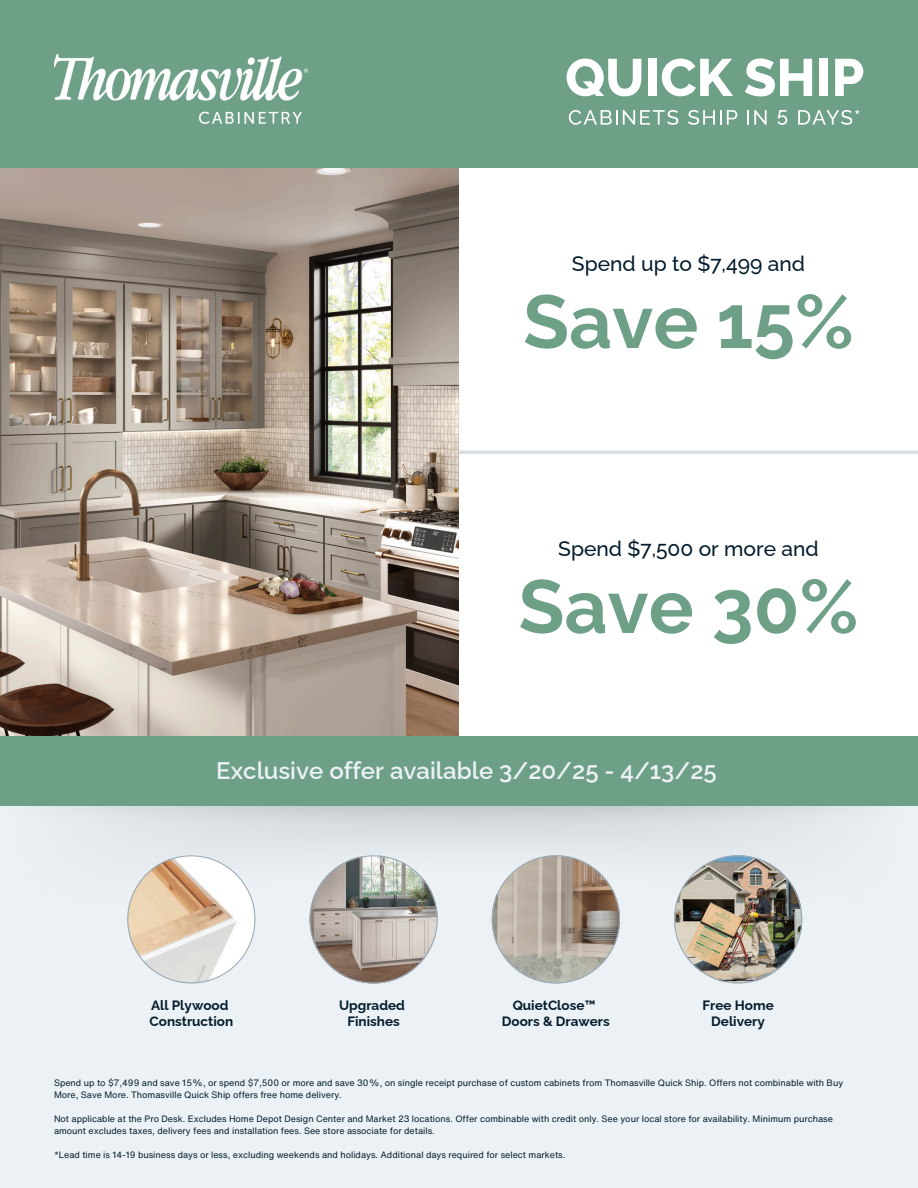
<style>
.page{position:relative;width:918px;height:1188px;background:#ebf1f5}
.page>*{position:absolute;margin:0;border:0;box-sizing:border-box;transform-origin:0 0}
.t1{font:700 75px "Raleway";color:#6e9f87}
.t2{font:600 24px "Raleway";color:#ebf1f5}
.t3{font:500 21px "Raleway";color:#041c2c}
.t4{font:700 13.5px/15.8px "Raleway";color:#041c2c;text-align:center}
.t5{font:9px/12px "Helvetica Now Text";color:#041c2c}
</style>
<div class="page">
<div style="left:459px;top:168px;width:459px;height:568px;background:#fff"></div>
<img style="left:0;top:168px;width:459px;height:568px">
<div style="left:0;top:737px;width:918px;height:69px;background:#6e9f87"></div>
<svg style="left:459px;top:450px;width:459px;height:4px;background:#dce2e6"></svg>
<svg style="left:127px;top:855px;width:128px;height:129px"></svg>
<svg style="left:309px;top:855px;width:129px;height:129px"></svg>
<svg style="left:492px;top:855px;width:128px;height:129px"></svg>
<img style="left:674px;top:855px;width:128px;height:129px">
<div style="left:0;top:0;width:918px;height:168px;background:#6e9f87"></div>
<img style="left:54px;top:54px;width:254px;height:70px">
<svg style="left:569px;top:110px;width:109px;height:15px"></svg>
<svg style="left:688px;top:110px;width:49px;height:15px"></svg>
<svg style="left:747px;top:110px;width:20px;height:15px"></svg>
<svg style="left:777px;top:110px;width:10px;height:15px"></svg>
<svg style="left:798px;top:110px;width:61px;height:15px"></svg>
<svg style="left:567px;top:59px;width:74px;height:37px"></svg>
<div style="left:648px;top:59px;width:9px;height:37px;background:#fff"></div>
<svg style="left:662px;top:59px;width:71px;height:37px"></svg>
<svg style="left:745px;top:58px;width:67px;height:38px"></svg>
<div style="left:819px;top:59px;width:9px;height:37px;background:#fff"></div>
<svg style="left:835px;top:59px;width:28px;height:37px"></svg>
<p class="t3" style="left:572px;top:251px;width:235px">Spend up to $7,499 and</p>
<h4 class="t1" style="left:523px;top:278px;width:332px">Save 15%</h4>
<h4 class="t3" style="left:558px;top:536px;width:262px">Spend $7,500 or more and</h4>
<p class="t1" style="left:518px;top:562px;width:342px">Save 30%</p>
<p class="t2" style="left:216px;top:757px;width:502px">Exclusive offer available 3/20/25 - 4/13/25</p>
<h3 class="t4" style="left:150px;top:998px;width:85px;text-align:left">All Plywood<br>Construction</h3>
<h1 class="t4" style="left:339px;top:998px;width:67px">Upgraded<br>Finishes</h1>
<h2 class="t4" style="left:502px;top:998px;width:109px">QuietClose™<br>Doors &amp; Drawers</h2>
<p class="t4" style="left:702px;top:998px;width:73px">Free Home<br>Delivery</p>
<p class="t5" style="left:54px;top:1077px;width:791px">Spend up to $7,499 and save 15%, or spend $7,500 or more and save 30%, on single receipt purchase of custom cabinets from Thomasville Quick Ship. Offers not combinable with Buy<br>More, Save More. Thomasville Quick Ship offers free home delivery.</p>
<h4 class="t5" style="left:54px;top:1113px;width:781px">Not applicable at the Pro Desk. Excludes Home Depot Design Center and Market 23 locations. Offer combinable with credit only. See your local store for availability. Minimum purchase amount excludes taxes, delivery fees and installation fees. See store associate for details.</h4>
<p class="t5" style="left:54px;top:1149px;width:513px">*Lead time is 14-19 business days or less, excluding weekends and holidays. Additional days required for select markets.</p>
</div>
